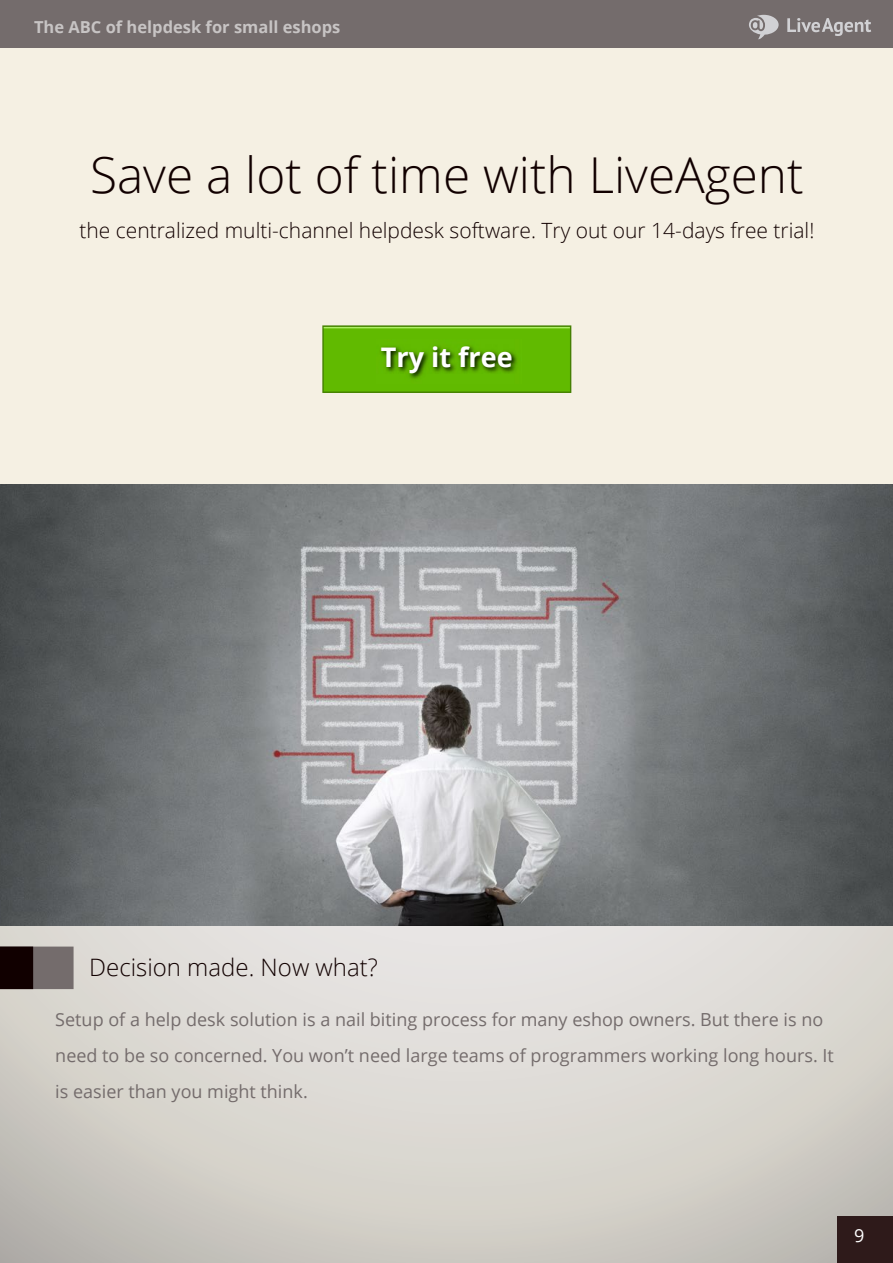
<style>
.page{position:relative;width:893px;height:1263px;background:#fff}
.page>*{position:absolute;margin:0;border:0;box-sizing:border-box;transform-origin:0 0}
.t1{font:300 49.5px "Open Sans";color:#100}
.t2{font:700 27px "Open Sans";color:#fff}
.t3{font:300 24px "Open Sans";color:#100}
.t4{font:300 21px "Open Sans";color:#100}
.t5{font:18px/36px "Open Sans";color:#746c6c}
.t6{font:18px "Open Sans";color:#fff}
.t7{font:700 16.5px "Open Sans";color:#fff}
</style>
<div class="page">
<svg style="left:0;top:925px;width:893px;height:338px;background:#d6d3ce"></svg>
<div style="left:0;top:0;width:893px;height:50px;background:#746c6c"></div>
<svg style="left:749px;top:15px;width:30px;height:24px"></svg>
<svg style="left:787px;top:18px;width:84px;height:18px"></svg>
<div style="left:0;top:946px;width:74px;height:43px;background:#746c6c"></div>
<div style="left:0;top:946px;width:33px;height:43px;background:#100"></div>
<div style="left:0;top:48px;width:893px;height:437px;background:#f5f0e3"></div>
<svg style="left:322px;top:325px;width:249px;height:68px;background:#61b603"></svg>
<hr style="left:324px;top:327px;width:246px;height:1px;background:#aded66">
<img style="left:377px;top:339px;width:144px;height:44px">
<img style="left:0;top:485px;width:893px;height:440px">
<div style="left:838px;top:1216px;width:55px;height:47px;background:#2e1a1a"></div>
<p class="t7" style="left:34px;top:15px;width:308px">The ABC of helpdesk for small eshops</p>
<p class="t1" style="left:90px;top:142px;width:715px">Save a lot of time with LiveAgent</p>
<p class="t4" style="left:79px;top:216px;width:736px">the centralized multi-channel helpdesk software. Try out our 14-days free trial!</p>
<p class="t2" style="left:381px;top:338px;width:133px">Try it free</p>
<h2 class="t3" style="left:89px;top:951px;width:290px">Decision made. Now what?</h2>
<p class="t5" style="left:55px;top:1001px;width:780px">Setup of a help desk solution is a nail biting process for many eshop owners. But there is no need to be so concerned. You won’t need large teams of programmers working long hours. It is easier than you might think.</p>
<p class="t6" style="left:854px;top:1223px;width:12px">9</p>
</div>
